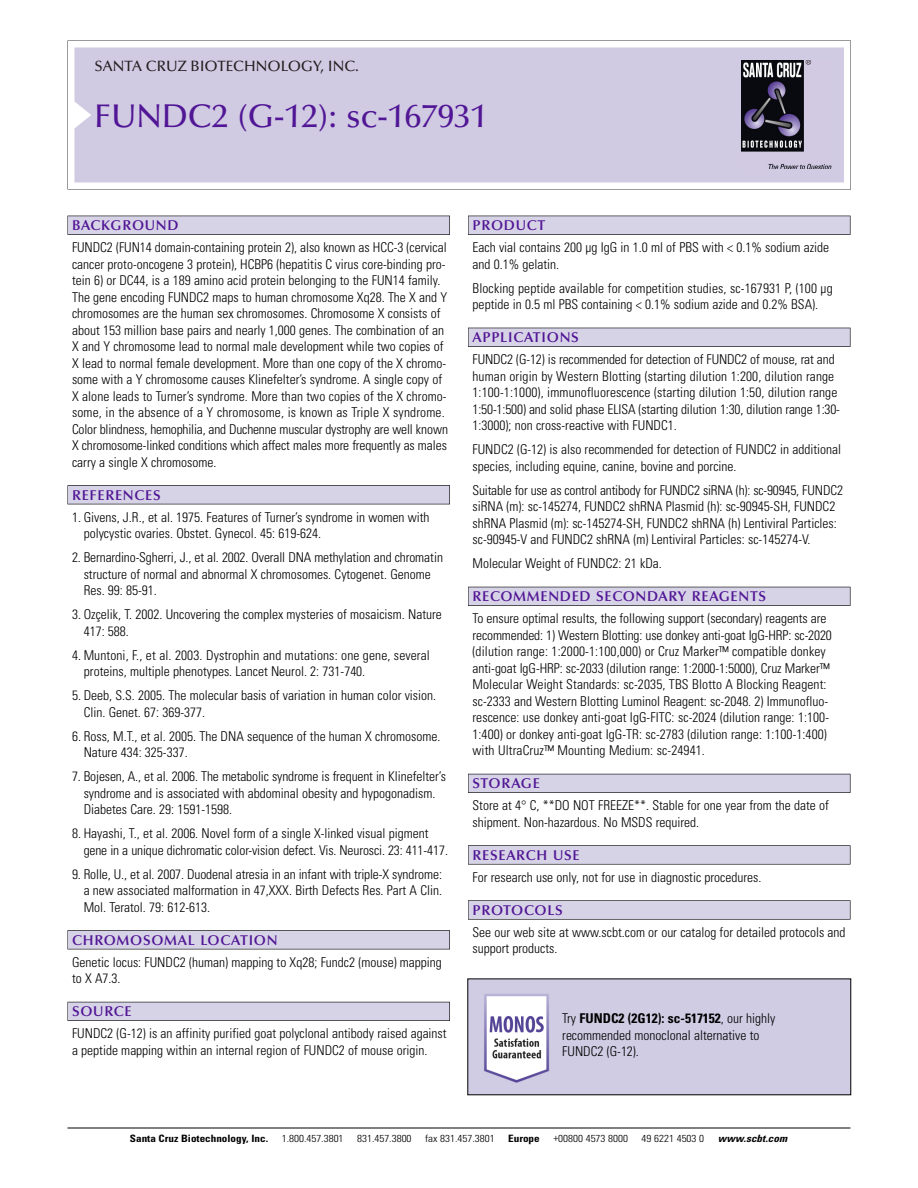
<style>
.page{position:relative;width:918px;height:1188px;background:#fff}
.page>*{position:absolute;margin:0;border:0;box-sizing:border-box;transform-origin:0 0}
.t1{font:500 33px "Optima";color:#511695}
.t2{font:500 15px "Optima";color:#231f20}
.t3{font:600 14.25px "Optima";letter-spacing:.05em;color:#511695}
.t4{font:300 condensed 13.5px/16.5px "Univers";color:#000}
.t5{font:300 condensed 10.2px "Univers";color:#000;scale:1.1 1}
.t6{font:700 condensed 10.2px "Univers";color:#000;scale:1.1 1}
.t7{font:italic 700 condensed 10.2px "Univers";letter-spacing:.005em;color:#000;scale:1.1 1}
.s1{font-weight:700}
</style>
<div class="page">
<svg style="left:68px;top:40px;width:783px;height:149px"></svg>
<div style="left:74px;top:47px;width:770px;height:135px;background:#d1cae3"></div>
<img style="left:741px;top:60px;width:90px;height:108px">
<div style="left:68px;top:216px;width:382px;height:19px;background:#525155"></div>
<div style="left:68px;top:216px;width:381px;height:18px;background:#d7d3e7"></div>
<div style="left:68px;top:485px;width:382px;height:19px;background:#525155"></div>
<div style="left:68px;top:486px;width:381px;height:18px;background:#d7d3e7"></div>
<div style="left:68px;top:930px;width:382px;height:19px;background:#545357"></div>
<div style="left:68px;top:931px;width:381px;height:18px;background:#d7d3e7"></div>
<div style="left:68px;top:1002px;width:382px;height:19px;background:#54535a"></div>
<div style="left:68px;top:1002px;width:381px;height:18px;background:#d7d3e7"></div>
<div style="left:468px;top:216px;width:382px;height:19px;background:#525155"></div>
<div style="left:468px;top:216px;width:382px;height:18px;background:#d7d3e7"></div>
<div style="left:468px;top:328px;width:382px;height:19px;background:#515055"></div>
<div style="left:468px;top:328px;width:382px;height:18px;background:#d7d3e7"></div>
<div style="left:468px;top:587px;width:382px;height:19px;background:#525158"></div>
<div style="left:468px;top:587px;width:382px;height:18px;background:#d7d3e7"></div>
<div style="left:468px;top:774px;width:382px;height:19px;background:#54535a"></div>
<div style="left:468px;top:774px;width:382px;height:18px;background:#d7d3e7"></div>
<svg style="left:468px;top:845px;width:382px;height:20px"></svg>
<div style="left:468px;top:846px;width:382px;height:18px;background:#d7d3e7"></div>
<div style="left:468px;top:900px;width:382px;height:20px;background:#666667"></div>
<div style="left:468px;top:901px;width:382px;height:18px;background:#d7d3e7"></div>
<hr style="left:68px;top:1128px;width:782px;height:1px;background:#000">
<img style="left:469px;top:981px;width:380px;height:112px">
<p class="t2" style="left:94px;top:61px;width:266px">SANTA CRUZ BIOTECHNOLOGY, INC.</p>
<h1 class="t1" style="left:94px;top:103px;width:394px">FUNDC2 (G-12): sc-167931</h1>
<p class="t3" style="left:72px;top:219px;width:108px">BACKGROUND</p>
<p class="t4" style="left:72px;top:240px;width:378px">FUNDC2 (FUN14 domain-containing protein 2), also known as HCC-3 (cervical cancer proto-oncogene 3 protein), HCBP6 (hepatitis C virus core-binding pro&shy;tein 6) or DC44, is a 189 amino acid protein belonging to the FUN14 family.<br>The gene encoding FUNDC2 maps to human chromosome Xq28. The X and Y chromosomes are the human sex chromosomes. Chromosome X consists of about 153 million base pairs and nearly 1,000 genes. The combination of an X and Y chromosome lead to normal male development while two copies of X lead to normal female development. More than one copy of the X chromo&shy;some with a Y chromosome causes Klinefelter’s syndrome. A single copy of X alone leads to Turner’s syndrome. More than two copies of the X chromo&shy;some, in the absence of a Y chromosome, is known as Triple X syndrome.<br>Color blindness, hemophilia, and Duchenne muscular dystrophy are well known X chromosome-linked conditions which affect males more frequently as males carry a single X chromosome.</p>
<p class="t3" style="left:72px;top:489px;width:90px">REFERENCES</p>
<p class="t4" style="left:84px;top:510px;width:347px;text-indent:-12px">1. Givens, J.R., et al. 1975. Features of Turner’s syndrome in women with polycystic ovaries. Obstet. Gynecol. 45: 619-624.</p>
<p class="t4" style="left:84px;top:550px;width:361px;text-indent:-12px">2. Bernardino-Sgherri, J., et al. 2002. Overall DNA methylation and chromatin structure of normal and abnormal X chromosomes. Cytogenet. Genome<br>Res. 99: 85-91.</p>
<p class="t4" style="left:84px;top:607px;width:360px;text-indent:-12px">3. Ozçelik, T. 2002. Uncovering the complex mysteries of mosaicism. Nature<br>417: 588.</p>
<p class="t4" style="left:84px;top:648px;width:348px;text-indent:-12px">4. Muntoni, F., et al. 2003. Dystrophin and mutations: one gene, several proteins, multiple phenotypes. Lancet Neurol. 2: 731-740.</p>
<p class="t4" style="left:84px;top:688px;width:354px;text-indent:-12px">5. Deeb, S.S. 2005. The molecular basis of variation in human color vision.<br>Clin. Genet. 67: 369-377.</p>
<p class="t4" style="left:84px;top:729px;width:358px;text-indent:-12px">6. Ross, M.T., et al. 2005. The DNA sequence of the human X chromosome.<br>Nature 434: 325-337.</p>
<p class="t4" style="left:84px;top:769px;width:364px;text-indent:-12px">7. Bojesen, A., et al. 2006. The metabolic syndrome is frequent in Klinefelter’s syndrome and is associated with abdominal obesity and hypogonadism.<br>Diabetes Care. 29: 1591-1598.</p>
<p class="t4" style="left:84px;top:826px;width:366px;text-indent:-12px">8. Hayashi, T., et al. 2006. Novel form of a single X-linked visual pigment gene in a unique dichromatic color-vision defect. Vis. Neurosci. 23: 411-417.</p>
<p class="t4" style="left:84px;top:867px;width:360px;text-align:justify;text-indent:-12px">9. Rolle, U., et al. 2007. Duodenal atresia in an infant with triple-X syndrome: a new associated malformation in 47,XXX. Birth Defects Res. Part A Clin.<br>Mol. Teratol. 79: 612-613.</p>
<p class="t3" style="left:72px;top:934px;width:207px">CHROMOSOMAL LOCATION</p>
<p class="t4" style="left:72px;top:955px;width:371px">Genetic locus: FUNDC2 (human) mapping to Xq28; Fundc2 (mouse) mapping to X A7.3.</p>
<p class="t3" style="left:72px;top:1006px;width:61px">SOURCE</p>
<p class="t4" style="left:72px;top:1026px;width:376px">FUNDC2 (G-12) is an affinity purified goat polyclonal antibody raised against a peptide mapping within an internal region of FUNDC2 of mouse origin.</p>
<p class="t3" style="left:473px;top:219px;width:74px">PRODUCT</p>
<p class="t4" style="left:473px;top:240px;width:358px">Each vial contains 200 µg IgG in 1.0 ml of PBS with &lt; 0.1% sodium azide and 0.1% gelatin.</p>
<p class="t4" style="left:473px;top:281px;width:362px">Blocking peptide available for competition studies, sc-167931 P, (100 µg peptide in 0.5 ml PBS containing &lt; 0.1% sodium azide and 0.2% BSA).</p>
<p class="t3" style="left:473px;top:332px;width:108px">APPLICATIONS</p>
<p class="t4" style="left:473px;top:352px;width:369px">FUNDC2 (G-12) is recommended for detection of FUNDC2 of mouse, rat and human origin by Western Blotting (starting dilution 1:200, dilution range 1:100-1:1000), immunofluorescence (starting dilution 1:50, dilution range 1:50-1:500) and solid phase ELISA (starting dilution 1:30, dilution range 1:30- 1:3000); non cross-reactive with FUNDC1.</p>
<p class="t4" style="left:473px;top:442px;width:370px">FUNDC2 (G-12) is also recommended for detection of FUNDC2 in additional species, including equine, canine, bovine and porcine.</p>
<p class="t4" style="left:473px;top:483px;width:372px">Suitable for use as control antibody for FUNDC2 siRNA (h): sc-90945, FUNDC2 siRNA (m): sc-145274, FUNDC2 shRNA Plasmid (h): sc-90945-SH, FUNDC2 shRNA Plasmid (m): sc-145274-SH, FUNDC2 shRNA (h) Lentiviral Particles: sc-90945-V and FUNDC2 shRNA (m) Lentiviral Particles: sc-145274-V.</p>
<p class="t4" style="left:473px;top:556px;width:191px">Molecular Weight of FUNDC2: 21 kDa.</p>
<p class="t3" style="left:473px;top:591px;width:295px">RECOMMENDED SECONDARY REAGENTS</p>
<p class="t4" style="left:473px;top:611px;width:361px">To ensure optimal results, the following support (secondary) reagents are recommended: 1) Western Blotting: use donkey anti-goat IgG-HRP: sc-2020 (dilution range: 1:2000-1:100,000) or Cruz Marker™ compatible donkey anti-goat IgG-HRP: sc-2033 (dilution range: 1:2000-1:5000), Cruz Marker™ Molecular Weight Standards: sc-2035, TBS Blotto A Blocking Reagent: sc-2333 and Western Blotting Luminol Reagent: sc-2048. 2) Immunofluo&shy;rescence: use donkey anti-goat IgG-FITC: sc-2024 (dilution range: 1:100- 1:400) or donkey anti-goat IgG-TR: sc-2783 (dilution range: 1:100-1:400) with UltraCruz™ Mounting Medium: sc-24941.</p>
<p class="t3" style="left:473px;top:778px;width:69px">STORAGE</p>
<p class="t4" style="left:473px;top:798px;width:358px">Store at 4° C, **DO NOT FREEZE**. Stable for one year from the date of shipment. Non-hazardous. No MSDS required.</p>
<p class="t3" style="left:473px;top:849px;width:109px">RESEARCH USE</p>
<p class="t4" style="left:473px;top:870px;width:290px">For research use only, not for use in diagnostic procedures.</p>
<p class="t3" style="left:473px;top:904px;width:92px">PROTOCOLS</p>
<p class="t4" style="left:473px;top:925px;width:375px">See our web site at www.scbt.com or our catalog for detailed protocols and support products.</p>
<p class="t4" style="left:562px;top:1011px;width:215px">Try <span class="s1">FUNDC2 (2G12): sc-517152</span>, our highly recommended monoclonal alternative to<br>FUNDC2 (G-12).</p>
<p class="t6" style="left:130px;top:1135px;width:127px">Santa Cruz Biotechnology, Inc.</p>
<p class="t5" style="left:282px;top:1135px;width:58px">1.800.457.3801</p>
<p class="t5" style="left:357px;top:1135px;width:51px">831.457.3800</p>
<p class="t5" style="left:425px;top:1135px;width:65px">fax 831.457.3801</p>
<p class="t6" style="left:508px;top:1135px;width:30px">Europe</p>
<p class="t5" style="left:553px;top:1135px;width:69px">+00800 4573 8000</p>
<p class="t5" style="left:642px;top:1135px;width:58px">49 6221 4503 0</p>
<p class="t7" style="left:718px;top:1135px;width:64px">www.scbt.com</p>
</div>
